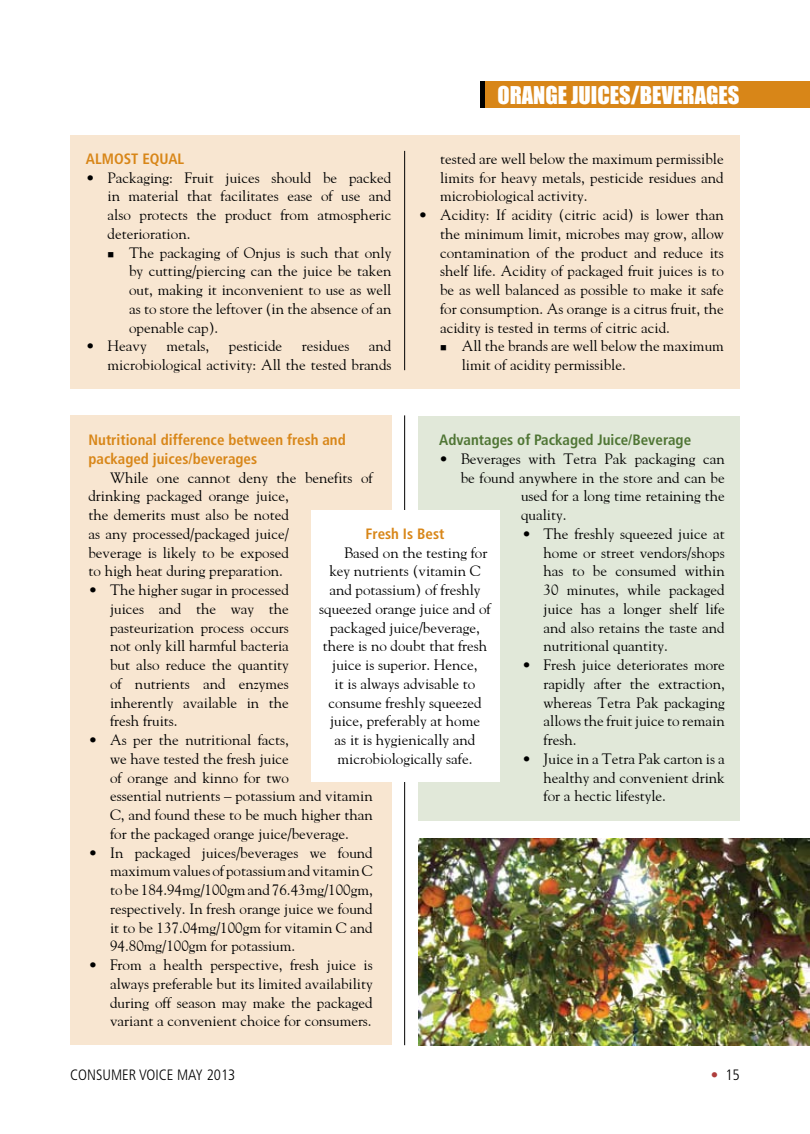
<style>
.page{position:relative;width:810px;height:1134px;background:#fff}
.page>*{position:absolute;margin:0;border:0;box-sizing:border-box;transform-origin:0 0}
.t1{font:22.5px "Impact";color:#fff}
.t2{font:15px/18.8px "Gaudiya";color:#000;text-align:justify}
.t3{font:700 condensed 15px/18.8px "Frutiger";color:#d88618}
.t4{font:700 condensed 15px "Frutiger";color:#4f7534}
.t5{font:300 condensed 15px "Frutiger";color:#000}
.s1{color:#ae3d3c}
</style>
<div class="page">
<hr style="left:404px;top:415px;width:1px;height:630px;background:#000">
<div style="left:70px;top:135px;width:670px;height:254px;background:#f8e6d1"></div>
<div style="left:70px;top:415px;width:322px;height:630px;background:#f8e6d1"></div>
<div style="left:418px;top:416px;width:322px;height:404px;background:#e1e8d9"></div>
<div style="left:311px;top:510px;width:189px;height:271px;background:#fff"></div>
<img style="left:418px;top:839px;width:392px;height:206px">
<svg style="left:480px;top:81px;width:6px;height:26px"></svg>
<div style="left:486px;top:81px;width:324px;height:26px;background:#d88618"></div>
<hr style="left:404px;top:151px;width:1px;height:219px;background:#000">
<p class="t3" style="left:86px;top:149px;width:100px">ALMOST EQUAL</p>
<p class="t2" style="left:108px;top:168px;width:285px;text-indent:-22px">• Packaging: Fruit juices should be packed in material that facilitates ease of use and also protects the product from atmospheric deterioration.</p>
<p class="t2" style="left:129px;top:243px;width:264px;text-indent:-22px">■ The packaging of Onjus is such that only by cutting/piercing can the juice be taken out, making it inconvenient to use as well as to store the leftover (in the absence of an openable cap).</p>
<p class="t2" style="left:86px;top:337px;width:62px">• Heavy</p>
<p class="t2" style="left:166px;top:337px;width:44px">metals,</p>
<p class="t2" style="left:229px;top:337px;width:55px">pesticide</p>
<p class="t2" style="left:302px;top:337px;width:49px">residues</p>
<p class="t2" style="left:108px;top:337px;width:285px;text-align:right">and<br>microbiological activity: All the tested brands</p>
<h1 class="t1" style="left:497px;top:77px;width:244px">ORANGE JUICES/BEVERAGES</h1>
<p class="t2" style="left:440px;top:149px;width:285px">tested are well below the maximum permissible limits for heavy metals, pesticide residues and microbiological activity.</p>
<p class="t2" style="left:440px;top:205px;width:285px;text-indent:-22px">• Acidity: If acidity (citric acid) is lower than the minimum limit, microbes may grow, allow contamination of the product and reduce its shelf life. Acidity of packaged fruit juices is to be as well balanced as possible to make it safe for consumption. As orange is a citrus fruit, the acidity is tested in terms of citric acid.</p>
<p class="t2" style="left:462px;top:337px;width:264px;text-indent:-22px">■ All the brands are well below the maximum limit of acidity permissible.</p>
<p class="t3" style="left:88px;top:431px;width:259px">Nutritional difference between fresh and packaged juices/beverages</p>
<p class="t2" style="left:88px;top:468px;width:286px;text-align:left;text-indent:22px">While one cannot deny the benefits of drinking packaged orange juice,<br>the demerits must also be noted<br>as any processed/packaged juice/<br>beverage is likely to be exposed<br>to high heat during preparation.</p>
<p class="t2" style="left:110px;top:580px;width:180px;text-indent:-22px">• The higher sugar in processed juices and the way the pasteurization process occurs not only kill harmful bacteria but also reduce the quantity of nutrients and enzymes inherently available in the fresh fruits.</p>
<p class="t2" style="left:110px;top:730px;width:264px;text-align:left;text-indent:-22px">• As per the nutritional facts,<br>we have tested the fresh juice<br>of orange and kinno for two<br>essential nutrients – potassium and vitamin C, and found these to be much higher than for the packaged orange juice/beverage.</p>
<p class="t2" style="left:110px;top:843px;width:264px;text-indent:-22px">• In packaged juices/beverages we found maximum values of potassium and vitamin C to be 184.94mg/100gm and 76.43mg/100gm, respectively. In fresh orange juice we found it to be 137.04mg/100gm for vitamin C and 94.80mg/100gm for potassium.</p>
<p class="t2" style="left:110px;top:955px;width:264px;text-indent:-22px">• From a health perspective, fresh juice is always preferable but its limited availability during off season may make the packaged variant a convenient choice for consumers.</p>
<p class="t4" style="left:439px;top:431px;width:253px">Advantages of Packaged Juice/Beverage</p>
<p class="t2" style="left:439px;top:449px;width:287px">• Beverages with Tetra Pak packaging can</p>
<p class="t2" style="left:461px;top:468px;width:265px">be found anywhere in the store and can be</p>
<p class="t2" style="left:521px;top:487px;width:205px">used for a long time retaining the</p>
<p class="t2" style="left:521px;top:505px;width:47px">quality.</p>
<p class="t3" style="left:366px;top:524px;width:80px">Fresh Is Best</p>
<p class="t2" style="left:344px;top:543px;width:145px">Based on the testing for</p>
<p class="t2" style="left:329px;top:562px;width:153px">key nutrients (vitamin C</p>
<p class="t2" style="left:329px;top:580px;width:153px">and potassium) of freshly</p>
<p class="t2" style="left:319px;top:599px;width:173px">squeezed orange juice and of</p>
<p class="t2" style="left:330px;top:618px;width:151px">packaged juice/beverage,</p>
<p class="t2" style="left:323px;top:637px;width:166px">there is no doubt that fresh</p>
<p class="t2" style="left:332px;top:655px;width:147px">juice is superior. Hence,</p>
<p class="t2" style="left:335px;top:674px;width:142px">it is always advisable to</p>
<p class="t2" style="left:328px;top:693px;width:155px">consume freshly squeezed</p>
<p class="t2" style="left:330px;top:712px;width:151px">juice, preferably at home</p>
<p class="t2" style="left:335px;top:730px;width:142px">as it is hygienically and</p>
<p class="t2" style="left:338px;top:749px;width:136px">microbiologically safe.</p>
<p class="t2" style="left:544px;top:524px;width:183px;text-indent:-22px">• The freshly squeezed juice at home or street vendors/shops has to be consumed within 30 minutes, while packaged juice has a longer shelf life and also retains the taste and nutritional quantity.</p>
<p class="t2" style="left:544px;top:655px;width:183px;text-indent:-22px">• Fresh juice deteriorates more rapidly after the extraction, whereas Tetra Pak packaging allows the fruit juice to remain fresh.</p>
<p class="t2" style="left:544px;top:749px;width:183px;text-indent:-22px">• Juice in a Tetra Pak carton is a healthy and convenient drink for a hectic lifestyle.</p>
<p class="t5" style="left:70px;top:1066px;width:167px">CONSUMER VOICE MAY 2013</p>
<p class="t5" style="left:711px;top:1066px;width:31px"><span class="s1">•</span> 15</p>
</div>
